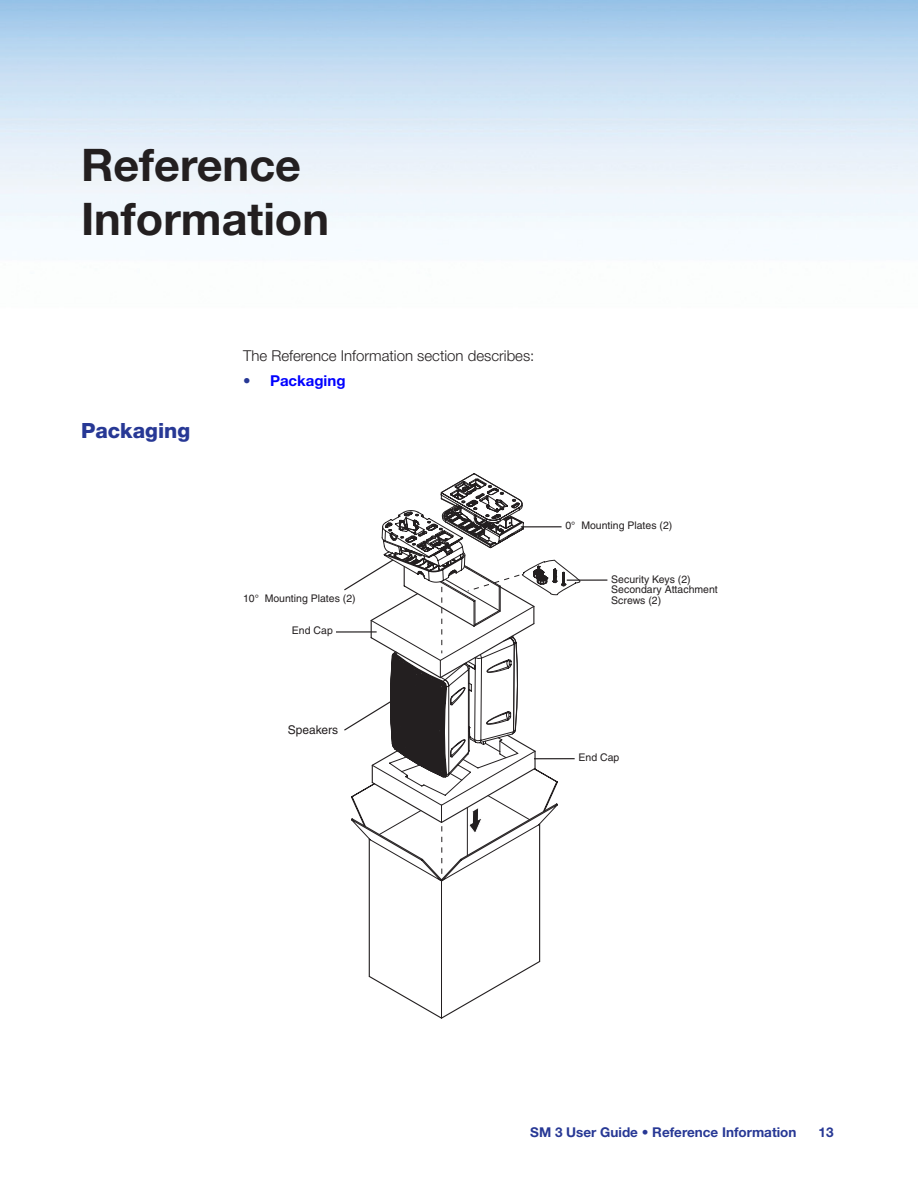
<style>
.page{position:relative;width:918px;height:1188px;background:#fff}
.page>*{position:absolute;margin:0;border:0;box-sizing:border-box;transform-origin:0 0}
.Chapter_Title{font:700 45px/54px "Helvetica Neue LT Std";color:#231f20}
.Heading_1{font:800 21px "Helvetica Neue LT Std";color:#273895}
.Body{font:300 15px "Helvetica Neue LT Std";color:#231f20}
.Bulleted_list_1st{font:700 15px "Helvetica Neue LT Std";color:#00f}
.Header_and_Footer{font:700 13.5px "Helvetica Neue LT Std";color:#273895}
.t1{font:12px "Helvetica";color:#231f20}
.t2{font:10.5px/10.5px "Helvetica";color:#231f20}
.s1{font-weight:400;color:#273895}
</style>
<div class="page">
<hr style="left:567px;top:579px;width:40px;height:2px;background:#231f20">
<svg style="left:336px;top:473px;width:246px;height:546px"></svg>
<p class="Chapter_Title" style="left:81px;top:137px;width:250px">Reference<br>Information</p>
<p class="Heading_1" style="left:81px;top:418px;width:111px">Packaging</p>
<p class="Body" style="left:243px;top:346px;width:293px">The Reference Information section describes:</p>
<p class="Bulleted_list_1st" style="left:243px;top:371px;width:104px"><span class="s1">•</span> Packaging</p>
<p class="t2" style="left:243px;top:593px;width:114px">10° Mounting Plates (2)</p>
<p class="t2" style="left:292px;top:625px;width:42px">End Cap</p>
<p class="t1" style="left:288px;top:723px;width:52px">Speakers</p>
<p class="t2" style="left:565px;top:520px;width:108px">0° Mounting Plates (2)</p>
<p class="t2" style="left:611px;top:574px;width:108px">Security Keys (2)<br>Secondary Attachment<br>Screws (2)</p>
<p class="t2" style="left:579px;top:752px;width:42px">End Cap</p>
<p class="Header_and_Footer" style="left:530px;top:1124px;width:268px">SM 3 User Guide • Reference Information</p>
<p class="Header_and_Footer" style="left:819px;top:1124px;width:17px">13</p>
</div>
